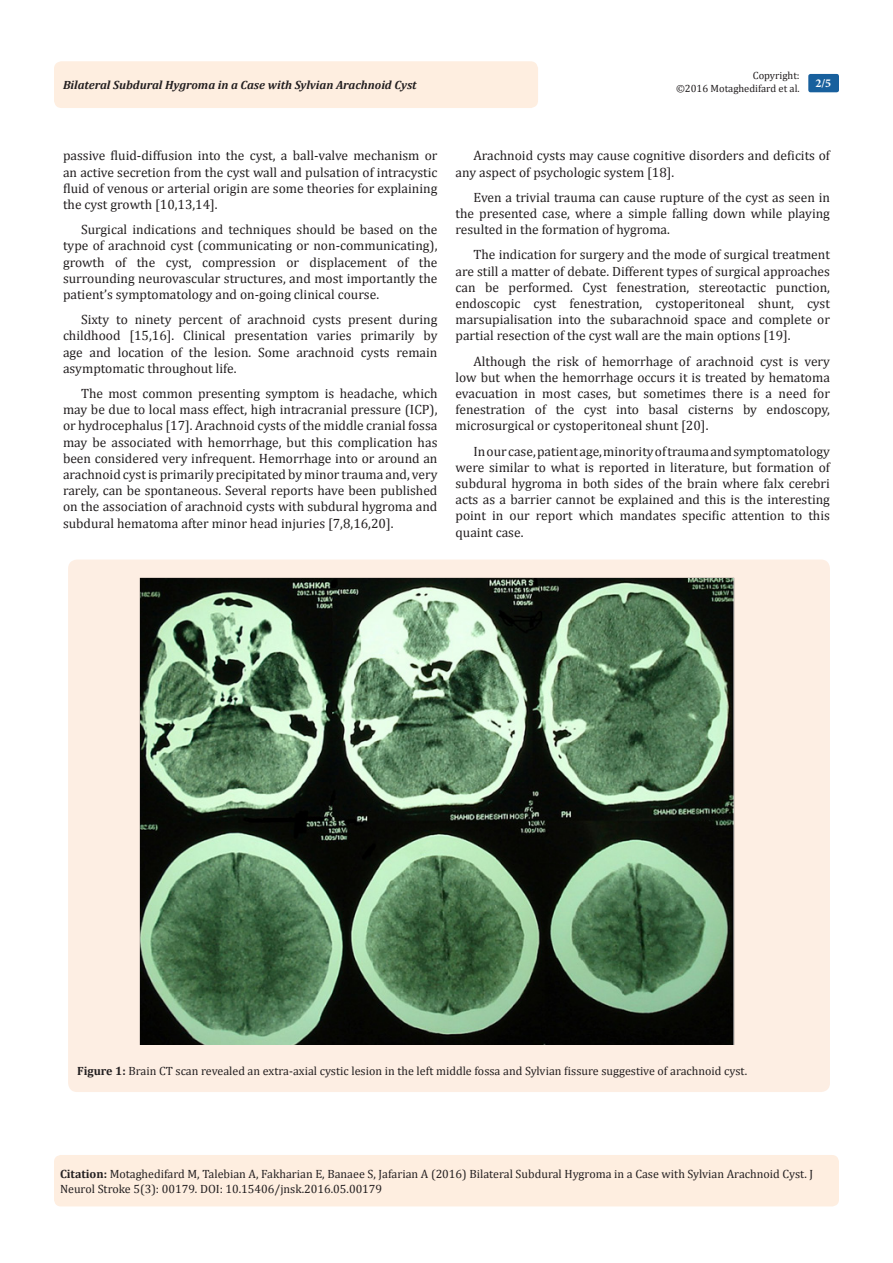
<style>
.page{position:relative;width:893px;height:1263px;background:#fff}
.page>*{position:absolute;margin:0;border:0;box-sizing:border-box;transform-origin:0 0}
.t1{font:13.5px/16.2px "Cambria";color:#231f20;text-align:justify}
.Citation{font:12px/14.4px "Cambria";color:#231f20}
.t2{font:italic 700 12px "Cambria";color:#231f20}
.t3{font:700 12px "Minion Pro";color:#fff}
.t4{font:10.5px/12.6px "Cambria";color:#231f20;text-align:right}
.s1{font-weight:700}
</style>
<div class="page">
<div style="left:54px;top:1155px;width:785px;height:51px;background:#feeee0;border-radius:7px"></div>
<div style="left:54px;top:61px;width:484px;height:47px;background:#feeee0;border-radius:8px"></div>
<div style="left:808px;top:74px;width:31px;height:18px;background:#18609d;border-radius:2px"></div>
<div style="left:68px;top:559px;width:762px;height:533px;background:#fdeee3;border-radius:9px"></div>
<img style="left:140px;top:577px;width:594px;height:468px">
<p class="t4" style="left:676px;top:69px;width:125px">Copyright:<br>©2016 Motaghedifard et al.</p>
<p class="t2" style="left:63px;top:77px;width:355px">Bilateral Subdural Hygroma in a Case with Sylvian Arachnoid Cyst</p>
<p class="t3" style="left:815px;top:75px;width:17px">2/5</p>
<p class="t1" style="left:63px;top:148px;width:376px">passive fluid-diffusion into the cyst, a ball-valve mechanism or an active secretion from the cyst wall and pulsation of intracystic fluid of venous or arterial origin are some theories for explaining the cyst growth [10,13,14].</p>
<p class="t1" style="left:63px;top:221px;width:376px;text-indent:18px">Surgical indications and techniques should be based on the type of arachnoid cyst (communicating or non-communicating), growth of the cyst, compression or displacement of the surrounding neurovascular structures, and most importantly the patient’s symptomatology and on-going clinical course.</p>
<p class="t1" style="left:63px;top:311px;width:376px;text-indent:18px">Sixty to ninety percent of arachnoid cysts present during childhood [15,16]. Clinical presentation varies primarily by age and location of the lesion. Some arachnoid cysts remain asymptomatic throughout life.</p>
<p class="t1" style="left:63px;top:385px;width:376px;text-indent:18px">The most common presenting symptom is headache, which may be due to local mass effect, high intracranial pressure (ICP), or hydrocephalus [17]. Arachnoid cysts of the middle cranial fossa may be associated with hemorrhage, but this complication has been considered very infrequent. Hemorrhage into or around an arachnoid cyst is primarily precipitated by minor trauma and, very rarely, can be spontaneous. Several reports have been published on the association of arachnoid cysts with subdural hygroma and subdural hematoma after minor head injuries [7,8,16,20].</p>
<p class="t1" style="left:455px;top:148px;width:376px;text-indent:18px">Arachnoid cysts may cause cognitive disorders and deficits of any aspect of psychologic system [18].</p>
<p class="t1" style="left:455px;top:189px;width:376px;text-indent:18px">Even a trivial trauma can cause rupture of the cyst as seen in the presented case, where a simple falling down while playing resulted in the formation of hygroma.</p>
<p class="t1" style="left:455px;top:247px;width:376px;text-indent:18px">The indication for surgery and the mode of surgical treatment are still a matter of debate. Different types of surgical approaches can be performed. Cyst fenestration, stereotactic punction, endoscopic cyst fenestration, cystoperitoneal shunt, cyst marsupialisation into the subarachnoid space and complete or partial resection of the cyst wall are the main options [19].</p>
<p class="t1" style="left:455px;top:353px;width:376px;text-indent:18px">Although the risk of hemorrhage of arachnoid cyst is very low but when the hemorrhage occurs it is treated by hematoma evacuation in most cases, but sometimes there is a need for fenestration of the cyst into basal cisterns by endoscopy, microsurgical or cystoperitoneal shunt [20].</p>
<p class="t1" style="left:455px;top:443px;width:376px;text-indent:18px">In our case, patient age, minority of trauma and symptomatology were similar to what is reported in literature, but formation of subdural hygroma in both sides of the brain where falx cerebri acts as a barrier cannot be explained and this is the interesting point in our report which mandates specific attention to this quaint case.</p>
<p class="Citation" style="left:77px;top:1063px;width:672px"><span class="s1">Figure 1:</span> Brain CT scan revealed an extra-axial cystic lesion in the left middle fossa and Sylvian fissure suggestive of arachnoid cyst.</p>
<p class="Citation" style="left:60px;top:1167px;width:755px"><span class="s1">Citation:</span> Motaghedifard M, Talebian A, Fakharian E, Banaee S, Jafarian A (2016) Bilateral Subdural Hygroma in a Case with Sylvian Arachnoid Cyst. J<br>Neurol Stroke 5(3): 00179. DOI: 10.15406/jnsk.2016.05.00179</p>
</div>
